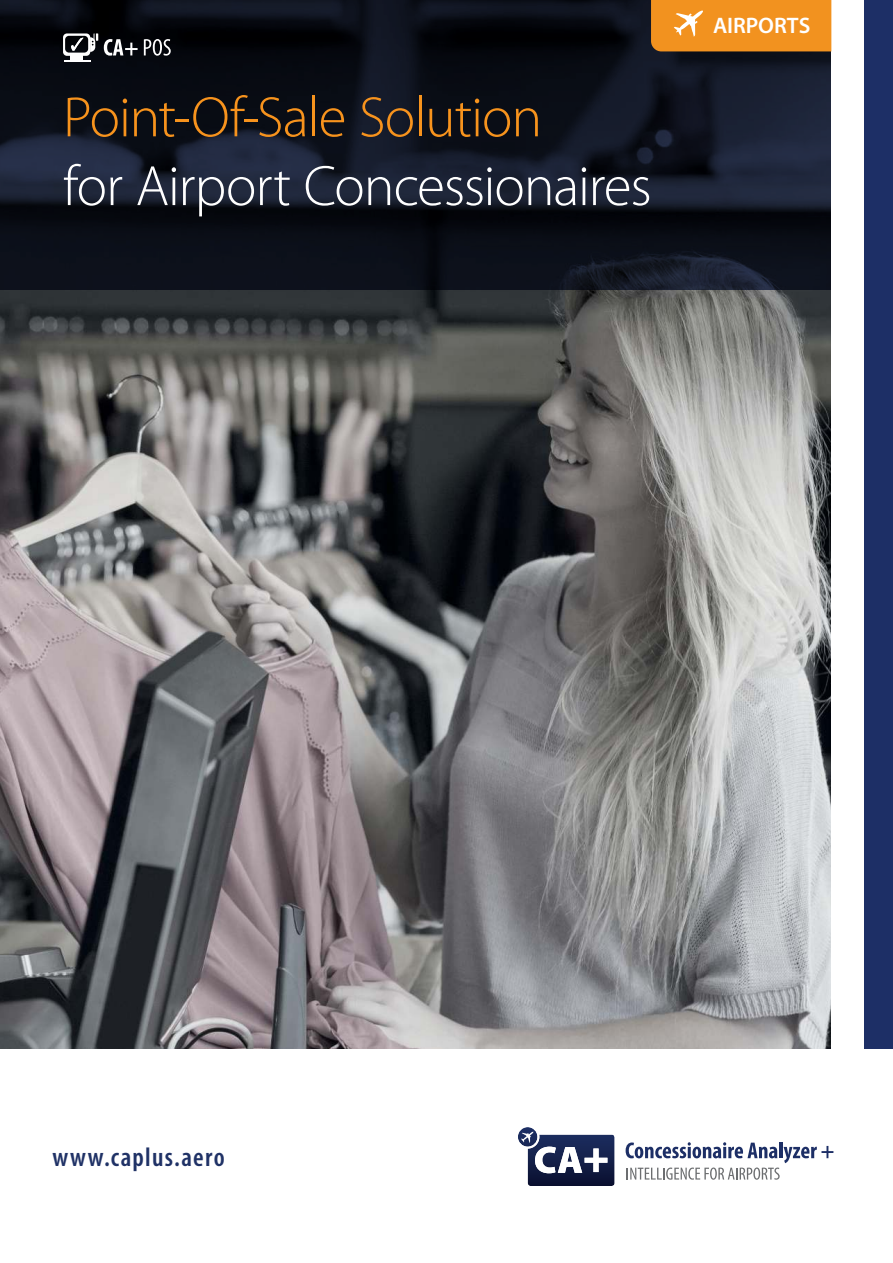
<style>
.page{position:relative;width:893px;height:1263px;background:#fff}
.page>*{position:absolute;margin:0;border:0;box-sizing:border-box;transform-origin:0 0}
.t1{font:300 57.3px "Myriad Pro";letter-spacing:-.02em;color:#fff}
.t2{font:300 57.3px "Myriad Pro";letter-spacing:-.02em;color:#f7931d}
.t3{font:600 condensed 26.85px "Myriad Pro";letter-spacing:.05em;color:#203266}
.t4{font:600 22.5px "Myriad Pro";color:#fff}
</style>
<div class="page">
<img style="left:0;top:290px;width:831px;height:758px">
<div style="left:865px;top:0;width:28px;height:1048px;background:#1d2f66"></div>
<svg style="left:0;top:0;width:831px;height:290px;background:#0f131e"></svg>
<div style="left:651px;top:0;width:180px;height:51px;background:#f2921f"></div>
<svg style="left:104px;top:39px;width:34px;height:17px"></svg>
<svg style="left:144px;top:39px;width:27px;height:17px"></svg>
<hr style="left:70px;top:55px;width:13px;height:4px;background:#fff">
<hr style="left:64px;top:60px;width:26px;height:2px;background:#fff">
<svg style="left:63px;top:33px;width:35px;height:23px"></svg>
<svg style="left:626px;top:1142px;width:207px;height:38px"></svg>
<img style="left:518px;top:1127px;width:97px;height:59px">
<svg style="left:521px;top:1132px;width:12px;height:11px"></svg>
<p class="t2" style="left:63px;top:95px;width:481px">Point-Of-Sale Solution</p>
<p class="t1" style="left:63px;top:164px;width:590px">for Airport Concessionaires</p>
<p class="t4" style="left:713px;top:16px;width:99px">AIRPORTS</p>
<p class="t3" style="left:52px;top:1147px;width:174px">www.caplus.aero</p>
</div>
